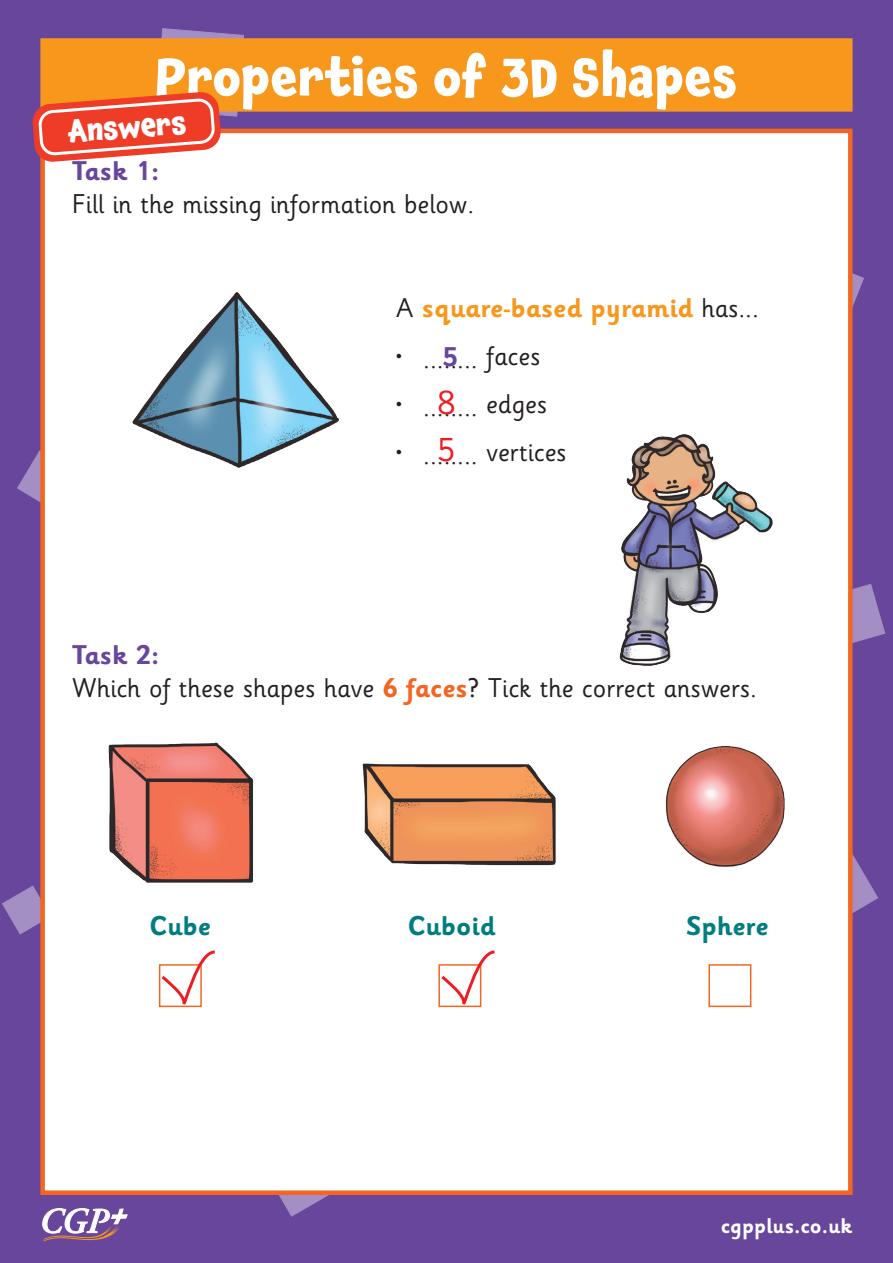
<style>
.page{position:relative;width:893px;height:1263px;background:#68469c}
.page>*{position:absolute;margin:0;border:0;box-sizing:border-box;transform-origin:0 0}
.t1{font:700 52.5px "Chaloops";color:#fff}
.t2{font:33px/47.7px "Sassoon Infant Std";color:#ee1d23}
.t3{font:700 30.3px "Chaloops";color:#fff}
.t4{font:27px/32.4px "Sassoon Infant Std";color:#231f20}
.t5{font:700 27px "Sassoon Infant Std";color:#f7981d}
.t6{font:700 27px "Sassoon Infant Std";color:#007d7f}
.t7{font:700 27px "Sassoon Infant Std";color:#68469c}
.t8{font:700 21.15px "Sassoon Infant Std";color:#fff}
.s1{font-weight:400;color:#231f20}
.s2{font-weight:700;color:#68469c}
.s3{font-weight:700;color:#f36621}
</style>
<div class="page">
<svg style="left:43px;top:1208px;width:84px;height:33px"></svg>
<svg style="left:853px;top:273px;width:11px;height:33px"></svg>
<svg style="left:17px;top:450px;width:23px;height:52px"></svg>
<svg style="left:279px;top:1195px;width:50px;height:22px"></svg>
<svg style="left:853px;top:584px;width:33px;height:59px"></svg>
<svg style="left:853px;top:855px;width:25px;height:58px"></svg>
<svg style="left:2px;top:885px;width:38px;height:50px"></svg>
<div style="left:40px;top:129px;width:813px;height:1066px;background:#fff;border:4px solid #f36621"></div>
<div style="left:41px;top:39px;width:811px;height:72px;background:#f7981d"></div>
<div style="left:40px;top:38px;width:813px;height:74px;border:2px solid #f7981d"></div>
<img style="left:132px;top:292px;width:207px;height:176px">
<img style="left:108px;top:742px;width:145px;height:141px">
<img style="left:362px;top:763px;width:194px;height:103px">
<img style="left:665px;top:746px;width:120px;height:121px">
<div style="left:708px;top:964px;width:43px;height:43px;border:2px solid #f36621"></div>
<img style="left:619px;top:434px;width:154px;height:232px">
<svg style="left:32px;top:28px;width:212px;height:134px"></svg>
<svg style="left:439px;top:950px;width:56px;height:58px"></svg>
<svg style="left:159px;top:950px;width:56px;height:58px"></svg>
<h1 class="t1" style="left:155px;top:34px;width:583px">Properties of 3D Shapes</h1>
<p class="t3" style="left:67px;top:114px;width:120px;rotate:-5deg">Answers</p>
<p class="t7" style="left:72px;top:155px;width:89px">Task 1:</p>
<p class="t4" style="left:72px;top:188px;width:403px">Fill in the missing information below.</p>
<p class="t5" style="left:396px;top:292px;width:364px"><span class="s1">A</span> square-based pyramid <span class="s1">has...</span></p>
<p class="t4" style="left:396px;top:343px;width:146px">• ........ faces</p>
<p class="t4" style="left:396px;top:391px;width:152px">• ........ edges</p>
<p class="t4" style="left:396px;top:436px;width:172px">• ........ vertices</p>
<p class="t7" style="left:443px;top:340px;width:16px">5</p>
<p class="t2" style="left:437px;top:379px;width:20px">8<br>5</p>
<p class="t4" style="left:72px;top:639px;width:686px"><span class="s2">Task 2:<br></span>Which of these shapes have <span class="s3">6 faces</span>? Tick the correct answers.</p>
<p class="t6" style="left:150px;top:909px;width:63px">Cube</p>
<p class="t6" style="left:408px;top:909px;width:89px">Cuboid</p>
<p class="t6" style="left:686px;top:909px;width:84px">Sphere</p>
<p class="t8" style="left:721px;top:1213px;width:133px">cgpplus.co.uk</p>
</div>
